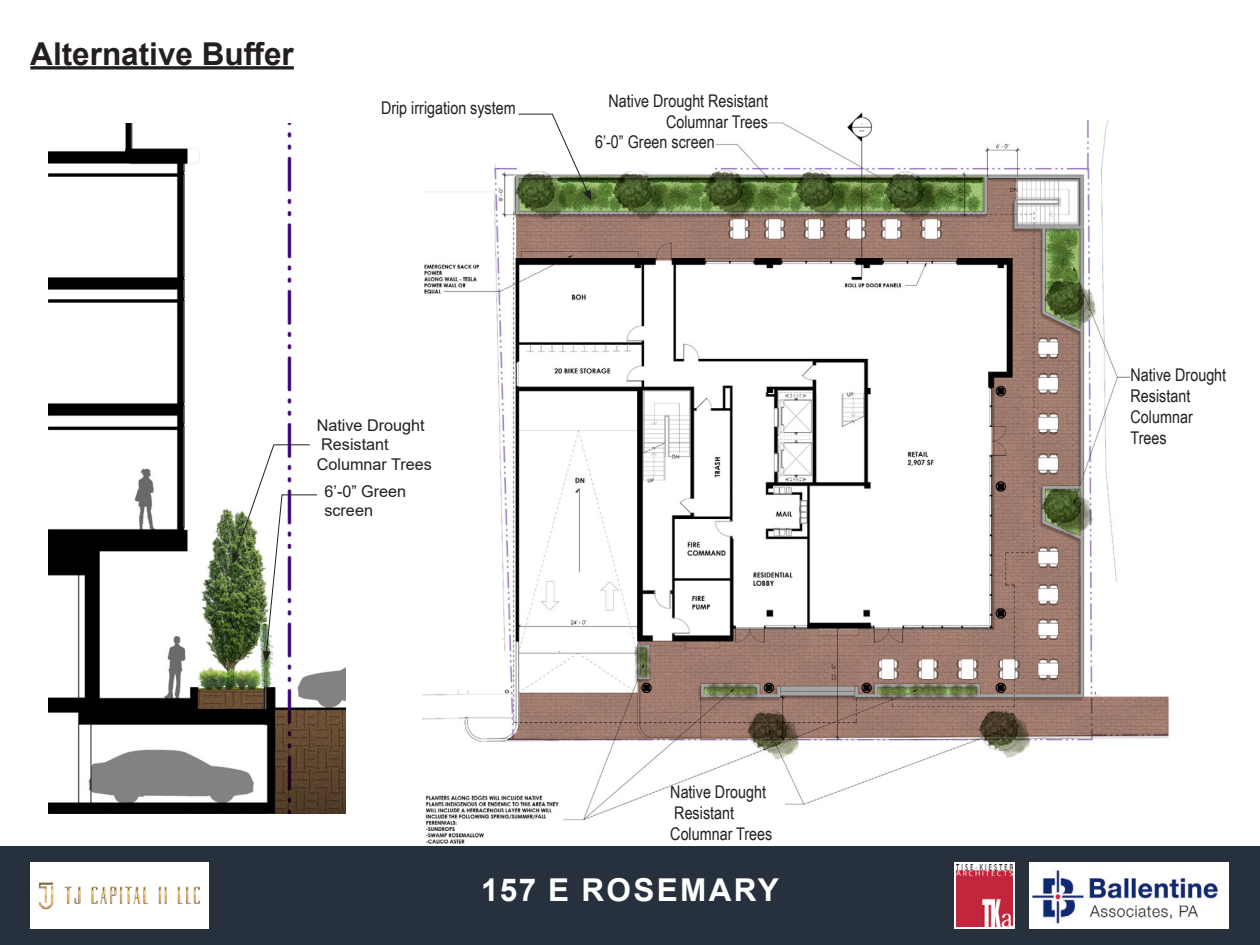
<style>
.page{position:relative;width:1260px;height:945px;background:#fff}
.page>*{position:absolute;margin:0;border:0;box-sizing:border-box;transform-origin:0 0}
.t1{font:700 31.5px "Arial";color:#231f20}
.t2{font:700 31.5px "Arial";letter-spacing:.075em;color:#fff}
.t3{font:17.5px/21px "Arial Narrow";color:#231f20}
.t4{font:16.28px/19.4px "Arial";color:#231f20}
</style>
<div class="page">
<div style="left:0;top:847px;width:1260px;height:98px;background:#27313d"></div>
<svg style="left:954px;top:862px;width:61px;height:67px"></svg>
<div style="left:1029px;top:862px;width:199px;height:67px;background:#fff"></div>
<img style="left:957px;top:865px;width:56px;height:61px">
<img style="left:1032px;top:870px;width:186px;height:54px">
<img style="left:30px;top:862px;width:179px;height:67px">
<img style="left:422px;top:112px;width:747px;height:732px">
<img style="left:48px;top:124px;width:298px;height:690px">
<div style="left:520px;top:136px;width:195px;height:35px;background:#fff"></div>
<div style="left:324px;top:485px;width:106px;height:61px;background:#fff"></div>
<div style="left:569px;top:94px;width:199px;height:36px;background:#fff"></div>
<div style="left:1131px;top:369px;width:97px;height:98px;background:#fff"></div>
<div style="left:317px;top:419px;width:121px;height:57px;background:#fff"></div>
<div style="left:381px;top:102px;width:137px;height:21px;background:#fff"></div>
<div style="left:670px;top:785px;width:115px;height:58px;background:#fff"></div>
<svg style="left:518px;top:114px;width:73px;height:87px"></svg>
<svg style="left:232px;top:444px;width:86px;height:218px"></svg>
<svg style="left:422px;top:569px;width:87px;height:121px"></svg>
<svg style="left:1096px;top:581px;width:73px;height:115px"></svg>
<svg style="left:30px;top:66px;width:264px;height:4px"></svg>
<p class="t1" style="left:30px;top:31px;width:265px">Alternative Buffer</p>
<p class="t3" style="left:381px;top:97px;width:136px">Drip irrigation system</p>
<p class="t3" style="left:609px;top:90px;width:161px">Native Drought Resistant</p>
<p class="t3" style="left:666px;top:111px;width:104px">Columnar Trees</p>
<p class="t3" style="left:595px;top:131px;width:121px">6’-0” Green screen</p>
<p class="t4" style="left:317px;top:415px;width:110px">Native Drought</p>
<p class="t4" style="left:321px;top:435px;width:69px">Resistant</p>
<p class="t4" style="left:317px;top:454px;width:117px">Columnar Trees</p>
<p class="t4" style="left:324px;top:481px;width:83px">6’-0” Green screen</p>
<p class="t3" style="left:670px;top:780px;width:97px">Native Drought</p>
<p class="t3" style="left:674px;top:801px;width:61px">Resistant</p>
<p class="t3" style="left:670px;top:822px;width:104px">Columnar Trees</p>
<h1 class="t2" style="left:481px;top:867px;width:299px">157 E ROSEMARY</h1>
<p class="t3" style="left:1131px;top:364px;width:97px">Native Drought<br>Resistant</p>
<p class="t3" style="left:1131px;top:406px;width:64px">Columnar<br>Trees</p>
</div>
